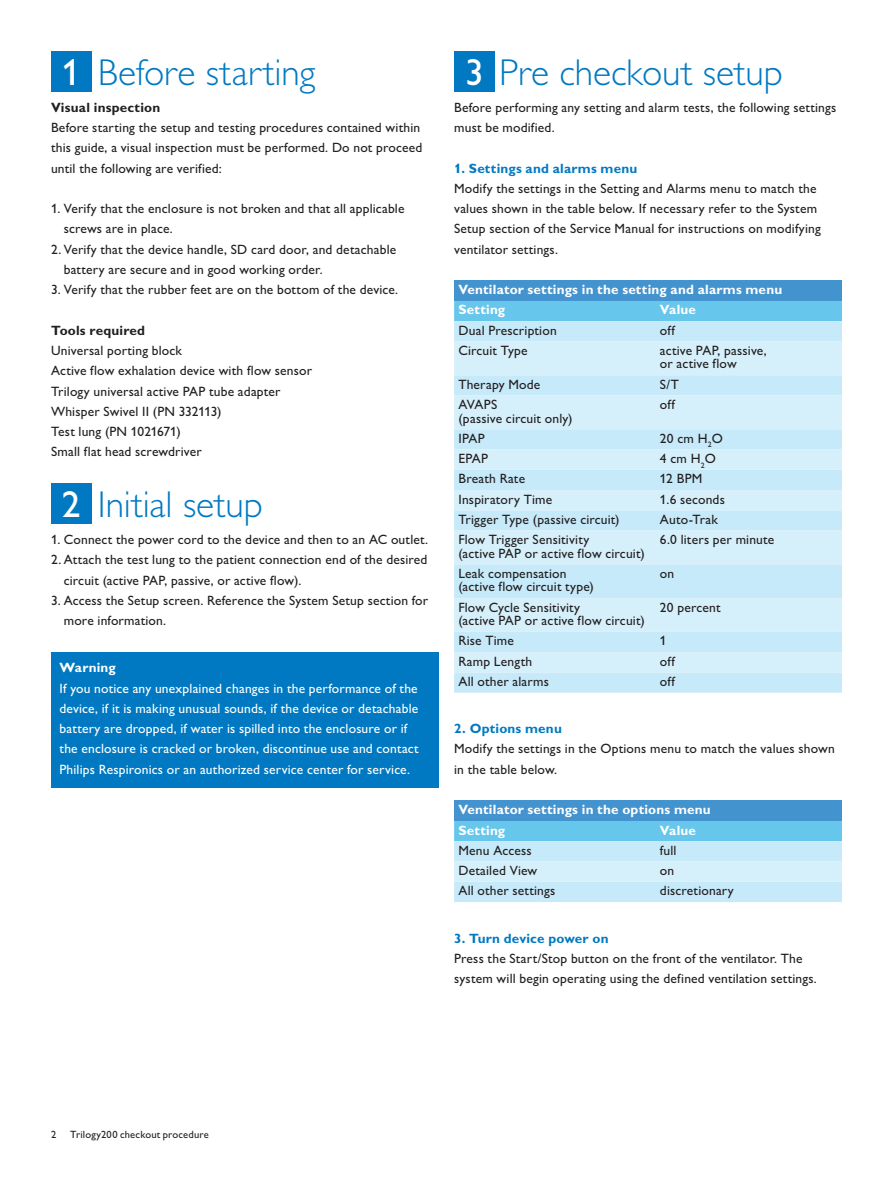
<style>
.page{position:relative;width:893px;height:1187px;background:#fff}
.page>*{position:absolute;margin:0;border:0;box-sizing:border-box;transform-origin:0 0}
._11_Main_heading_1_S{font:37.5px "Gill Sans Alt One WGL Light";color:#0079c2}
._21_Text_block_main{font:37.5px "Gill Sans Alt One WGL";color:#fff}
._01_Body_Text{font:13.5px/20.2px "Gill Sans Alt One WGL";letter-spacing:.015em;color:#231f20}
._08_Table_Body_text{font:13.5px/13.5px "Gill Sans Alt One WGL";letter-spacing:.015em;color:#231f20}
._01_Body_Text-2{font:13.5px/20.2px "Gill Sans Alt One WGL";letter-spacing:.015em;color:#fff}
._08_Table_Body_text-2{font:700 13.5px "Gill Sans Alt One WGL";letter-spacing:.015em;color:#fff}
._02_Body_text_sub_he{font:13.5px/20.2px "Gill Sans Alt One WGL";letter-spacing:.015em;color:#231f20}
._02_Body_text_headin{font:700 13.5px "Gill Sans Alt One WGL";letter-spacing:.015em;color:#0079c2}
._02_Body_text_headin-2{font:13.5px "Gill Sans Alt One WGL";letter-spacing:.015em;color:#231f20}
._02_Body_text_headin-3{font:700 13.5px "Gill Sans Alt One WGL";letter-spacing:.015em;color:#231f20}
._01_Body_Text-3{font:700 13.5px "Gill Sans Alt One WGL";letter-spacing:.01em;color:#fff}
.t1{font:10.5px "Gill Sans Alt One WGL";letter-spacing:.02em;color:#231f20}
.s1{font-family:"Gill Sans Alt One WGL";color:#fff}
</style>
<div class="page">
<div style="left:454px;top:281px;width:388px;height:20px;background:#4393cf"></div>
<div style="left:454px;top:301px;width:388px;height:20px;background:#66c6eb"></div>
<div style="left:454px;top:321px;width:388px;height:371px;background:#c6eafa"></div>
<svg style="left:454px;top:341px;width:388px;height:331px;background:#cfedfa"></svg>
<div style="left:454px;top:800px;width:388px;height:21px;background:#4393cf"></div>
<svg style="left:454px;top:821px;width:388px;height:81px;background:#b2e2f6"></svg>
<div style="left:51px;top:652px;width:388px;height:135px;background:#0079c2"></div>
<div style="left:51px;top:51px;width:41px;height:41px;background:#0079c2"></div>
<div style="left:454px;top:51px;width:41px;height:41px;background:#0079c2"></div>
<div style="left:51px;top:483px;width:41px;height:41px;background:#0079c2"></div>
<p class="_11_Main_heading_1_S" style="left:98px;top:48px;width:219px">Before starting</p>
<p class="_02_Body_text_headin-3" style="left:51px;top:98px;width:111px">Visual inspection</p>
<p class="_01_Body_Text" style="left:51px;top:117px;width:373px">Before starting the setup and testing procedures contained within this guide, a visual inspection must be performed. Do not proceed until the following are verified:</p>
<p class="_01_Body_Text" style="left:64px;top:198px;width:342px;text-indent:-13px">1. Verify that the enclosure is not broken and that all applicable screws are in place.</p>
<p class="_01_Body_Text" style="left:64px;top:239px;width:334px;text-indent:-13px">2. Verify that the device handle, SD card door, and detachable battery are secure and in good working order.</p>
<p class="_02_Body_text_headin-2" style="left:51px;top:280px;width:349px">3. Verify that the rubber feet are on the bottom of the device.</p>
<p class="_02_Body_text_headin-3" style="left:51px;top:321px;width:96px">Tools required</p>
<p class="_01_Body_Text" style="left:51px;top:340px;width:133px">Universal porting block</p>
<p class="_01_Body_Text" style="left:51px;top:360px;width:263px">Active flow exhalation device with flow sensor</p>
<p class="_01_Body_Text" style="left:51px;top:380px;width:231px">Trilogy universal active PAP tube adapter</p>
<p class="_01_Body_Text" style="left:51px;top:401px;width:172px">Whisper Swivel II (PN 332113)</p>
<p class="_01_Body_Text" style="left:51px;top:421px;width:152px">Test lung (PN 1021671)<br>Small flat head screwdriver</p>
<p class="_11_Main_heading_1_S" style="left:98px;top:480px;width:167px">Initial setup</p>
<p class="_01_Body_Text" style="left:51px;top:529px;width:379px">1. Connect the power cord to the device and then to an AC outlet.</p>
<p class="_01_Body_Text" style="left:64px;top:549px;width:365px;text-indent:-13px">2. Attach the test lung to the patient connection end of the desired circuit (active PAP, passive, or active flow).</p>
<p class="_01_Body_Text" style="left:64px;top:590px;width:366px;text-indent:-13px">3. Access the Setup screen. Reference the System Setup section for more information.</p>
<p class="_21_Text_block_main" style="left:62px;top:46px;width:20px">1</p>
<p class="_21_Text_block_main" style="left:62px;top:478px;width:20px">2</p>
<p class="_01_Body_Text-3" style="left:60px;top:658px;width:58px">Warning</p>
<p class="_01_Body_Text-2" style="left:60px;top:677px;width:361px">If you notice any unexplained changes in the performance of the device, if it is making unusual sounds, if the device or detachable battery are dropped, if water is spilled into the enclosure or if the enclosure is cracked or broken, discontinue use and contact Philips Respironics or an authorized service center for service.</p>
<p class="_11_Main_heading_1_S" style="left:465px;top:48px;width:319px"><span class="s1">3</span> Pre checkout setup</p>
<p class="_02_Body_text_sub_he" style="left:454px;top:97px;width:384px">Before performing any setting and alarm tests, the following settings must be modified.</p>
<p class="_02_Body_text_headin" style="left:454px;top:159px;width:185px">1. Settings and alarms menu</p>
<p class="_01_Body_Text" style="left:454px;top:178px;width:368px">Modify the settings in the Setting and Alarms menu to match the values shown in the table below. If necessary refer to the System Setup section of the Service Manual for instructions on modifying ventilator settings.</p>
<p class="_08_Table_Body_text-2" style="left:458px;top:280px;width:325px">Ventilator settings in the setting and alarms menu</p>
<p class="_08_Table_Body_text-2" style="left:458px;top:300px;width:48px">Setting</p>
<p class="_08_Table_Body_text-2" style="left:660px;top:300px;width:38px">Value</p>
<p class="_08_Table_Body_text" style="left:458px;top:323px;width:100px">Dual Prescription</p>
<p class="_08_Table_Body_text" style="left:660px;top:323px;width:16px">off</p>
<p class="_08_Table_Body_text" style="left:458px;top:343px;width:71px">Circuit Type</p>
<p class="_08_Table_Body_text" style="left:660px;top:343px;width:108px">active PAP, passive, or active flow</p>
<p class="_08_Table_Body_text" style="left:458px;top:377px;width:83px">Therapy Mode</p>
<p class="_08_Table_Body_text" style="left:660px;top:377px;width:20px">S/T</p>
<p class="_08_Table_Body_text" style="left:458px;top:397px;width:116px">AVAPS<br>(passive circuit only)</p>
<p class="_08_Table_Body_text" style="left:660px;top:397px;width:16px">off</p>
<p class="_08_Table_Body_text" style="left:458px;top:431px;width:28px">IPAP</p>
<p class="_08_Table_Body_text" style="left:660px;top:431px;width:64px">20 cm H<sub>2</sub>O</p>
<p class="_08_Table_Body_text" style="left:458px;top:451px;width:31px">EPAP</p>
<p class="_08_Table_Body_text" style="left:660px;top:451px;width:57px">4 cm H<sub>2</sub>O</p>
<p class="_08_Table_Body_text" style="left:458px;top:472px;width:68px">Breath Rate</p>
<p class="_08_Table_Body_text" style="left:660px;top:472px;width:44px">12 BPM</p>
<p class="_08_Table_Body_text" style="left:458px;top:492px;width:95px">Inspiratory Time</p>
<p class="_08_Table_Body_text" style="left:660px;top:492px;width:67px">1.6 seconds</p>
<p class="_08_Table_Body_text" style="left:458px;top:512px;width:163px">Trigger Type (passive circuit)</p>
<p class="_08_Table_Body_text" style="left:660px;top:512px;width:59px">Auto-Trak</p>
<p class="_08_Table_Body_text" style="left:458px;top:532px;width:132px">Flow Trigger Sensitivity</p>
<p class="_08_Table_Body_text" style="left:458px;top:546px;width:188px">(active PAP or active flow circuit)</p>
<p class="_08_Table_Body_text" style="left:660px;top:532px;width:116px">6.0 liters per minute</p>
<p class="_08_Table_Body_text" style="left:458px;top:566px;width:137px">Leak compensation (active flow circuit type)</p>
<p class="_08_Table_Body_text" style="left:660px;top:566px;width:16px">on</p>
<p class="_08_Table_Body_text" style="left:458px;top:600px;width:123px">Flow Cycle Sensitivity</p>
<p class="_08_Table_Body_text" style="left:458px;top:613px;width:188px">(active PAP or active flow circuit)</p>
<p class="_08_Table_Body_text" style="left:660px;top:600px;width:62px">20 percent</p>
<p class="_08_Table_Body_text" style="left:458px;top:634px;width:57px">Rise Time</p>
<p class="_08_Table_Body_text" style="left:660px;top:634px;width:8px">1</p>
<p class="_08_Table_Body_text" style="left:458px;top:654px;width:75px">Ramp Length</p>
<p class="_08_Table_Body_text" style="left:660px;top:654px;width:16px">off</p>
<p class="_08_Table_Body_text" style="left:458px;top:674px;width:92px">All other alarms</p>
<p class="_08_Table_Body_text" style="left:660px;top:674px;width:16px">off</p>
<p class="_02_Body_text_headin" style="left:454px;top:719px;width:109px">2. Options menu</p>
<p class="_01_Body_Text" style="left:454px;top:738px;width:382px">Modify the settings in the Options menu to match the values shown in the table below.</p>
<p class="_08_Table_Body_text-2" style="left:458px;top:800px;width:254px">Ventilator settings in the options menu</p>
<p class="_08_Table_Body_text-2" style="left:458px;top:820px;width:48px">Setting</p>
<p class="_08_Table_Body_text-2" style="left:660px;top:820px;width:38px">Value</p>
<p class="_08_Table_Body_text" style="left:458px;top:843px;width:75px">Menu Access</p>
<p class="_08_Table_Body_text" style="left:660px;top:843px;width:18px">full</p>
<p class="_08_Table_Body_text" style="left:458px;top:863px;width:80px">Detailed View</p>
<p class="_08_Table_Body_text" style="left:660px;top:863px;width:16px">on</p>
<p class="_08_Table_Body_text" style="left:458px;top:883px;width:99px">All other settings</p>
<p class="_08_Table_Body_text" style="left:660px;top:883px;width:75px">discretionary</p>
<p class="_02_Body_text_headin" style="left:454px;top:928px;width:156px">3. Turn device power on</p>
<p class="_01_Body_Text" style="left:454px;top:947px;width:364px">Press the Start/Stop button on the front of the ventilator. The system will begin operating using the defined ventilation settings.</p>
<p class="t1" style="left:51px;top:1127px;width:7px">2</p>
<p class="t1" style="left:70px;top:1127px;width:140px">Trilogy200 checkout procedure</p>
</div>
